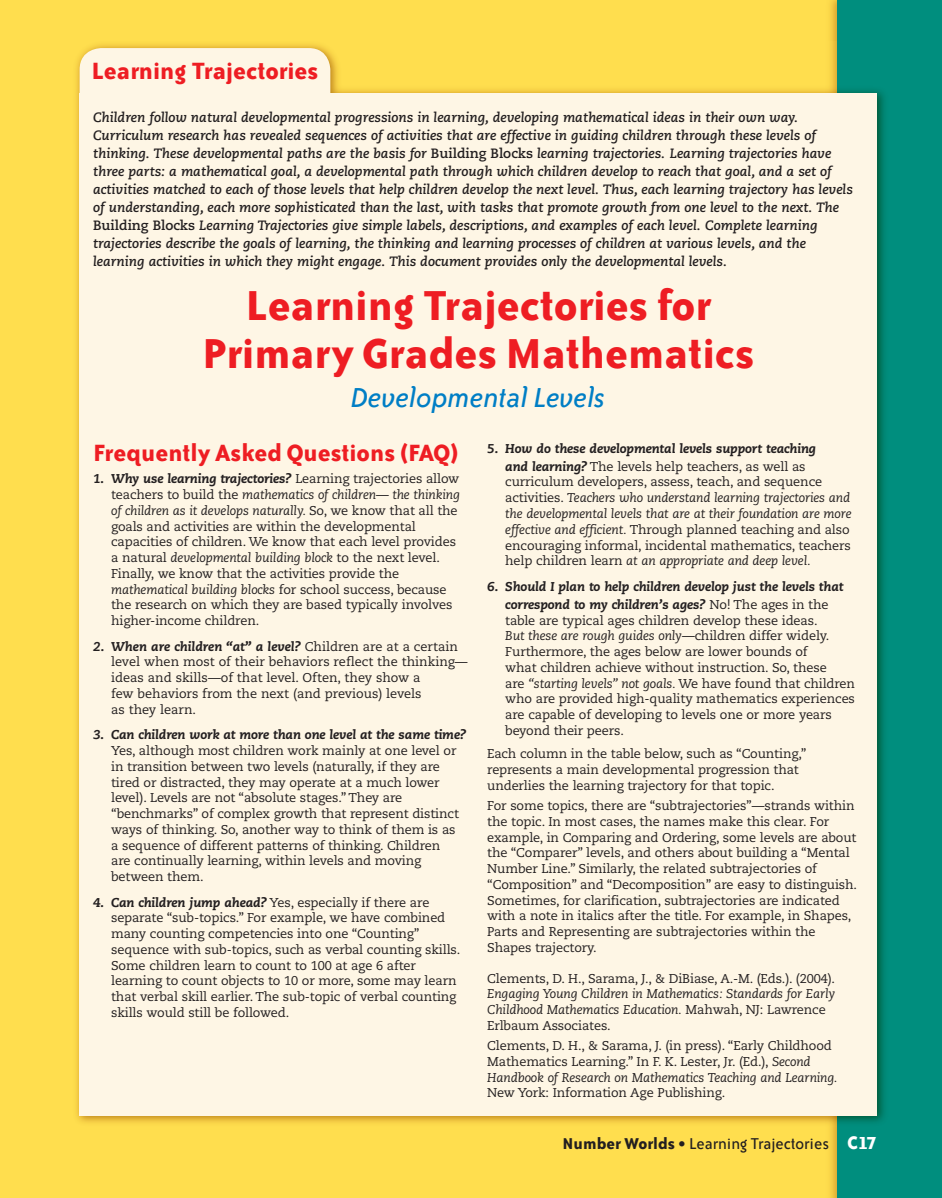
<style>
.page{position:relative;width:942px;height:1198px;background:#fff}
.page>*{position:absolute;margin:0;border:0;box-sizing:border-box;transform-origin:0 0}
.t1{font:700 48px/48px "Bailey Sans ITC Std";color:#ee1d23;text-align:center}
.t2{font:italic 31.5px "Bailey Sans ITC Std";color:#007ec5}
.t3{font:700 27px "Bailey Sans ITC Std";color:#ee1d23}
.t4{font:18px "Bailey Sans ITC Std";color:#231f20}
.t5{font:italic 700 13.5px/18px "Caecilia LT Std";color:#231f20}
.t6{font:12.75px/15.8px "Caecilia LT Std";letter-spacing:-.01em;color:#231f20}
.t7{font:italic 800 12.75px/18px "Caecilia LT Std";letter-spacing:-.01em;color:#231f20;text-align:center}
.s1{font-style:normal}
.s2{font-weight:800;font-style:italic}
.s3{font-style:italic}
.s4{font-weight:400;font-style:normal}
.s5{font-weight:700}
.s6{font-weight:700;font-size:24px}
.s7{font-weight:700;font-size:21px;color:#fff}
</style>
<div class="page">
<div style="left:0;top:0;width:941px;height:1197px;background:#ffde4e"></div>
<div style="left:836px;top:0;width:105px;height:1197px;background:#008e7e"></div>
<img style="left:76px;top:41px;width:808px;height:1085px">
<div style="left:80px;top:93px;width:796px;height:1022px;background:#fef6e5"></div>
<div style="left:80px;top:48px;width:250px;height:117px;background:#fef6e5;border-radius:22px"></div>
<p class="t3" style="left:91px;top:62px;width:228px">Learning Trajectories</p>
<p class="t5" style="left:93px;top:109px;width:761px">Children follow natural developmental progressions in learning, developing mathematical ideas in their own way.<br>Curriculum research has revealed sequences of activities that are effective in guiding children through these levels of thinking. These developmental paths are the basis for <span class="s1">Building Blocks</span> learning trajectories. Learning trajectories have three parts: a mathematical goal, a developmental path through which children develop to reach that goal, and a set of activities matched to each of those levels that help children develop the next level. Thus, each learning trajectory has levels of understanding, each more sophisticated than the last, with tasks that promote growth from one level to the next. The <span class="s1">Building Blocks</span> Learning Trajectories give simple labels, descriptions, and examples of each level. Complete learning trajectories describe the goals of learning, the thinking and learning processes of children at various levels, and the learning activities in which they might engage. This document provides only the developmental levels.</p>
<p class="t1" style="left:202px;top:284px;width:553px">Learning Trajectories for<br>Primary Grades Mathematics</p>
<p class="t2" style="left:351px;top:386px;width:256px">Developmental Levels</p>
<p class="t3" style="left:93px;top:443px;width:366px">Frequently Asked Questions (FAQ)</p>
<p class="t6" style="left:111px;top:472px;width:350px;text-indent:-18px"><span class="s2">1. Why use learning trajectories?</span> Learning trajectories allow teachers to build the <span class="s3">mathematics of children— the thinking of children as it develops naturally.</span> So, we know that all the goals and activities are within the developmental capacities of children. We know that each level provides a natural <span class="s3">developmental building block</span> to the next level.<br>Finally, we know that the activities provide the <span class="s3">mathematical building blocks</span> for school success, because the research on which they are based typically involves higher-income children.</p>
<p class="t6" style="left:111px;top:639px;width:358px;text-indent:-18px"><span class="s2">2. When are children “at” a level?</span> Children are at a certain level when most of their behaviors reflect the thinking— ideas and skills—of that level. Often, they show a<br>few behaviors from the next (and previous) levels<br>as they learn.</p>
<p class="t6" style="left:111px;top:727px;width:356px;text-indent:-18px"><span class="s2">3. Can children work at more than one level at the same time?<br></span>Yes, although most children work mainly at one level or in transition between two levels (naturally, if they are tired or distracted, they may operate at a much lower level). Levels are not “absolute stages.” They are “benchmarks” of complex growth that represent distinct ways of thinking. So, another way to think of them is as<br>a sequence of different patterns of thinking. Children<br>are continually learning, within levels and moving between them.</p>
<p class="t6" style="left:111px;top:895px;width:350px;text-indent:-18px"><span class="s2">4. Can children jump ahead?</span> Yes, especially if there are separate “sub-topics.” For example, we have combined many counting competencies into one “Counting” sequence with sub-topics, such as verbal counting skills.<br>Some children learn to count to 100 at age 6 after learning to count objects to 10 or more, some may learn that verbal skill earlier. The sub-topic of verbal counting skills would still be followed.</p>
<p class="t7" style="left:487px;top:440px;width:330px">5. How do these developmental levels support teaching and learning? <span class="s4">The levels help teachers, as well as</span></p>
<p class="t6" style="left:505px;top:475px;width:347px">curriculum developers, assess, teach, and sequence activities. <span class="s3">Teachers who understand learning trajectories and the developmental levels that are at their foundation are more effective and efficient.</span> Through planned teaching and also encouraging informal, incidental mathematics, teachers help children learn <span class="s3">at an appropriate and deep level.</span></p>
<p class="t7" style="left:487px;top:578px;width:357px">6. Should I plan to help children develop just the levels that correspond to my children’s ages? <span class="s4">No! The ages in the</span></p>
<p class="t6" style="left:505px;top:613px;width:351px">table are typical ages children develop these ideas.<br><span class="s3">But these are rough guides only</span>—children differ widely.<br>Furthermore, the ages below are lower bounds of<br>what children achieve without instruction. So, these<br>are <span class="s3">“starting levels” not goals.</span> We have found that children who are provided high-quality mathematics experiences are capable of developing to levels one or more years beyond their peers.</p>
<p class="t6" style="left:487px;top:746px;width:320px">Each column in the table below, such as “Counting,” represents a main developmental progression that underlies the learning trajectory for that topic.</p>
<p class="t6" style="left:487px;top:798px;width:371px">For some topics, there are “subtrajectories”—strands within the topic. In most cases, the names make this clear. For example, in Comparing and Ordering, some levels are about the “Comparer” levels, and others about building a “Mental Number Line.” Similarly, the related subtrajectories of “Composition” and “Decomposition” are easy to distinguish.<br>Sometimes, for clarification, subtrajectories are indicated with a note in italics after the title. For example, in Shapes, Parts and Representing are subtrajectories within the Shapes trajectory.</p>
<p class="t6" style="left:487px;top:971px;width:349px">Clements, D. H., Sarama, J., &amp; DiBiase, A.-M. (Eds.). (2004).<br><span class="s3">Engaging Young Children in Mathematics: Standards for Early Childhood Mathematics Education.</span> Mahwah, NJ: Lawrence Erlbaum Associates.</p>
<p class="t6" style="left:487px;top:1038px;width:351px">Clements, D. H., &amp; Sarama, J. (in press). “Early Childhood Mathematics Learning.” In F. K. Lester, Jr. (Ed.), <span class="s3">Second Handbook of Research on Mathematics Teaching and Learning.<br></span>New York: Information Age Publishing.</p>
<p class="t4" style="left:562px;top:1136px;width:315px"><span class="s5">Number Worlds</span> <span class="s6">•</span> Learning Trajectories <span class="s7">C17</span></p>
</div>
